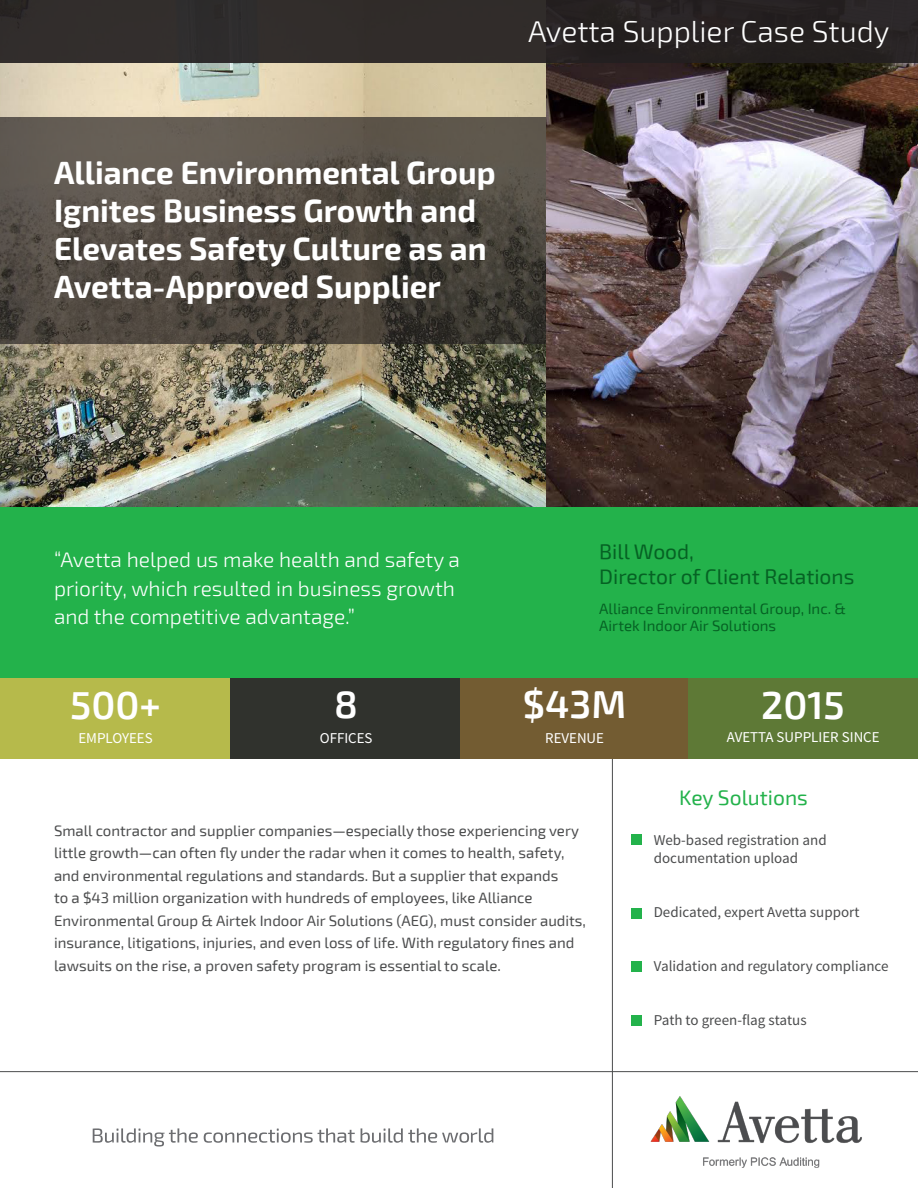
<style>
.page{position:relative;width:918px;height:1188px;background:#fff}
.page>*{position:absolute;margin:0;border:0;box-sizing:border-box;transform-origin:0 0}
.t1{font:600 39px "Exo 2";color:#fff}
.t2{font:700 31.5px/37.8px "Exo 2";color:#fff}
.t3{font:300 30px "Exo 2";color:#fff}
.t4{font:300 21px/28.5px "Exo 2";color:#fff}
.t5{font:21px/25.5px "Exo 2";color:#066224}
.t6{font:21px "Exo 2";color:#23b24b}
.t7{font:15px/22.5px "Exo 2";color:#4b4c4d}
.t8{font:15px/18px "Source Sans Pro";color:#4b4c4d}
.t9{font:15px/16.5px "Exo 2";color:#066224}
.t10{font:15px "Source Sans Pro";color:#fff}
</style>
<div class="page">
<div style="left:0;top:501px;width:918px;height:227px;background:#23b24b"></div>
<svg style="left:93px;top:1128px;width:105px;height:19px"></svg>
<svg style="left:204px;top:1128px;width:151px;height:15px"></svg>
<svg style="left:361px;top:1128px;width:132px;height:15px"></svg>
<hr style="left:0;top:1071px;width:918px;height:1px;background:#4b4c4d">
<hr style="left:612px;top:734px;width:1px;height:454px;background:#4b4c4d">
<div style="left:0;top:678px;width:230px;height:80px;background:#b6ba4b"></div>
<div style="left:230px;top:678px;width:231px;height:80px;background:#30322d"></div>
<div style="left:460px;top:678px;width:230px;height:80px;background:#735c32"></div>
<div style="left:688px;top:678px;width:230px;height:80px;background:#5e7936"></div>
<img style="left:650px;top:1096px;width:212px;height:72px">
<div style="left:631px;top:834px;width:11px;height:11px;background:#23b24b"></div>
<div style="left:631px;top:1015px;width:11px;height:11px;background:#23b24b"></div>
<div style="left:631px;top:961px;width:11px;height:11px;background:#23b24b"></div>
<div style="left:631px;top:908px;width:11px;height:11px;background:#23b24b"></div>
<img style="left:545px;top:63px;width:373px;height:444px">
<img style="left:0;top:63px;width:545px;height:444px">
<svg style="left:0;top:117px;width:545px;height:226px;background:#514a42"></svg>
<div style="left:0;top:0;width:918px;height:63px;background:linear-gradient(to right,#34302e,#252020)"></div>
<p class="t3" style="left:528px;top:14px;width:363px">Avetta Supplier Case Study</p>
<p class="t2" style="left:54px;top:155px;width:443px">Alliance Environmental Group<br>Ignites Business Growth and<br>Elevates Safety Culture as an<br>Avetta-Approved Supplier</p>
<p class="t4" style="left:54px;top:546px;width:408px">“Avetta helped us make health and safety a priority, which resulted in business growth and the competitive advantage.”</p>
<p class="t5" style="left:599px;top:539px;width:257px">Bill Wood,<br>Director of Client Relations</p>
<p class="t9" style="left:599px;top:601px;width:248px">Alliance Environmental Group, Inc. &amp;<br>Airtek Indoor Air Solutions</p>
<p class="t1" style="left:70px;top:682px;width:92px">500+</p>
<p class="t1" style="left:334px;top:681px;width:25px">8</p>
<p class="t1" style="left:523px;top:681px;width:105px">$43M</p>
<p class="t1" style="left:761px;top:682px;width:85px">2015</p>
<p class="t10" style="left:78px;top:729px;width:76px">EMPLOYEES</p>
<p class="t10" style="left:320px;top:729px;width:54px">OFFICES</p>
<p class="t10" style="left:545px;top:729px;width:61px">REVENUE</p>
<p class="t10" style="left:727px;top:728px;width:154px">AVETTA SUPPLIER SINCE</p>
<p class="t6" style="left:679px;top:786px;width:130px">Key Solutions</p>
<p class="t7" style="left:54px;top:819px;width:533px">Small contractor and supplier companies—especially those experiencing very little growth—can often fly under the radar when it comes to health, safety, and environmental regulations and standards. But a supplier that expands<br>to a $43 million organization with hundreds of employees, like Alliance Environmental Group &amp; Airtek Indoor Air Solutions (AEG), must consider audits, insurance, litigations, injuries, and even loss of life. With regulatory fines and lawsuits on the rise, a proven safety program is essential to scale.</p>
<p class="t8" style="left:654px;top:832px;width:174px">Web-based registration and documentation upload</p>
<p class="t8" style="left:654px;top:904px;width:207px">Dedicated, expert Avetta support</p>
<p class="t8" style="left:654px;top:958px;width:236px">Validation and regulatory compliance</p>
<p class="t8" style="left:654px;top:1012px;width:154px">Path to green-flag status</p>
</div>
